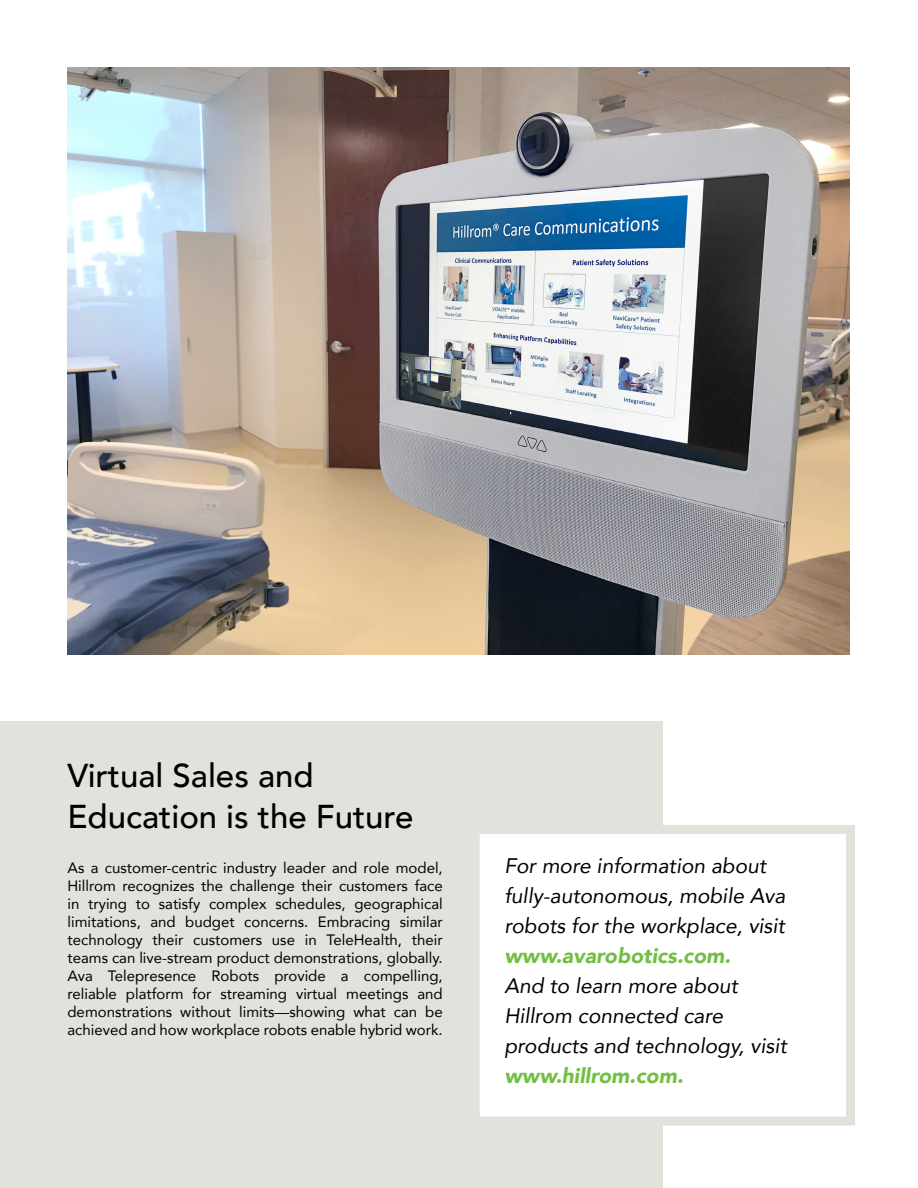
<style>
.page{position:relative;width:918px;height:1188px;background:#fff}
.page>*{position:absolute;margin:0;border:0;box-sizing:border-box;transform-origin:0 0}
.t1{font:500 33px/40.5px "Avenir";color:#000}
.t2{font:italic 21px/30px "Avenir";color:#000}
.t3{font:italic 900 21px "Avenir";color:#73bf45}
.t4{font:15px/18px "Avenir";color:#000;text-align:justify}
</style>
<div class="page">
<div style="left:0;top:721px;width:663px;height:467px;background:#e0e2db"></div>
<div style="left:471px;top:825px;width:384px;height:301px;background:#fff;border:9px solid #e0e2db"></div>
<img style="left:68px;top:68px;width:782px;height:586px">
<h1 class="t1" style="left:68px;top:754px;width:348px">Virtual Sales and<br>Education is the Future</h1>
<p class="t4" style="left:68px;top:858px;width:377px">As a customer-centric industry leader and role model, Hillrom recognizes the challenge their customers face in trying to satisfy complex schedules, geographical limitations, and budget concerns. Embracing similar technology their customers use in TeleHealth, their teams can live-stream product demonstrations, globally.<br>Ava Telepresence Robots provide a compelling, reliable platform for streaming virtual meetings and demonstrations without limits—showing what can be achieved and how workplace robots enable hybrid work.</p>
<h2 class="t2" style="left:504px;top:851px;width:282px">For more information about fully-autonomous, mobile Ava robots for the workplace, visit</h2>
<h2 class="t3" style="left:504px;top:938px;width:228px">www.avarobotics.com.</h2>
<h2 class="t2" style="left:504px;top:971px;width:284px">And to learn more about<br>Hillrom connected care products and technology, visit</h2>
<h2 class="t3" style="left:504px;top:1058px;width:180px">www.hillrom.com.</h2>
</div>
